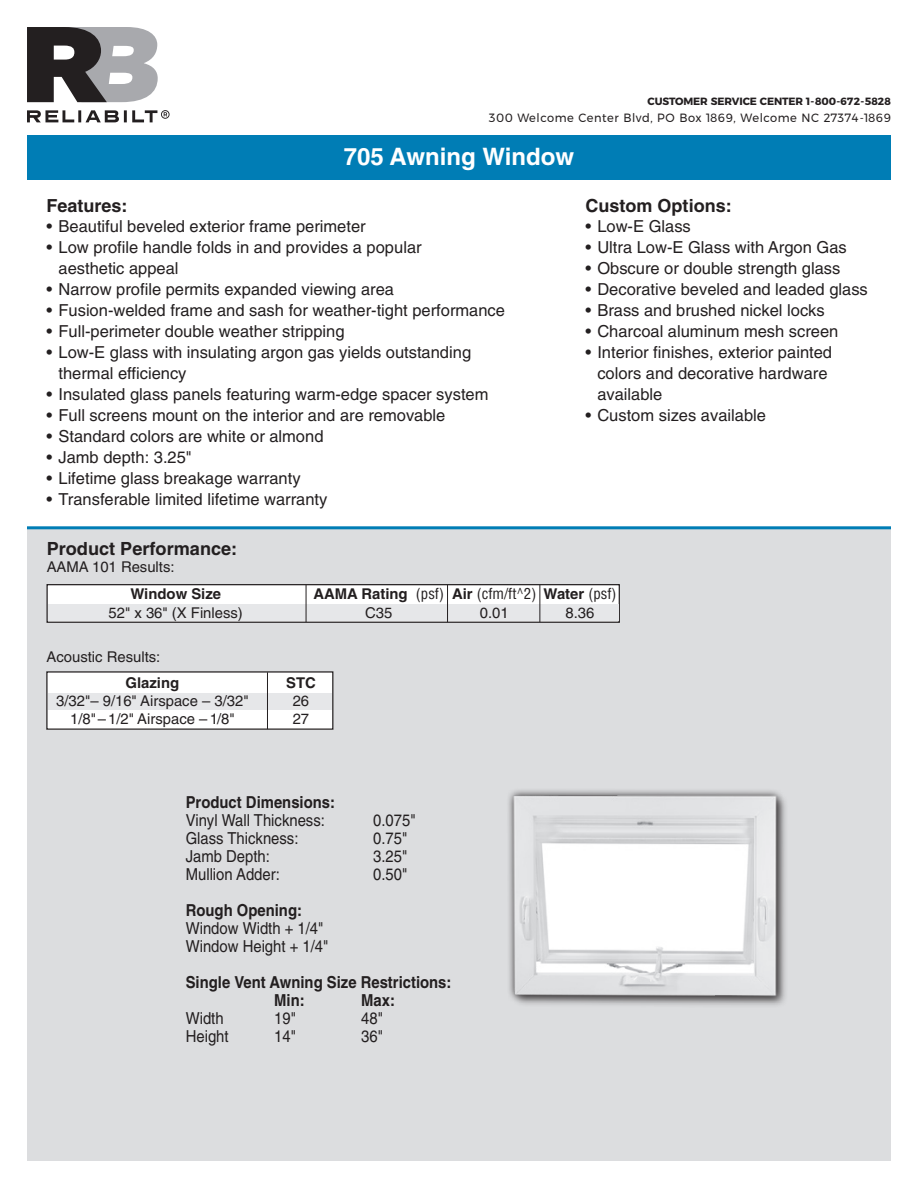
<style>
.page{position:relative;width:918px;height:1188px;background:#fff}
.page>*{position:absolute;margin:0;border:0;box-sizing:border-box;transform-origin:0 0}
.t1{font:700 24px "Helvetica";color:#fff}
.t2{font:700 18.15px "Helvetica";color:#231f20}
.t3{font:700 18px "Helvetica";color:#231f20}
.t4{font:16.5px/21px "Helvetica";color:#231f20}
.t5{font:16.5px/18px "Helvetica";color:#231f20;scale:.9 1}
.t6{font:700 16.5px/18px "Helvetica";color:#231f20;scale:.9 1}
.t7{font:14.85px "Helvetica";color:#231f20}
.t8{font:condensed 14.85px "Helvetica";color:#231f20}
.t9{font:700 14.85px "Helvetica";color:#231f20}
.t10{font:12px "Montserrat";letter-spacing:.05em;color:#231f20;scale:.95 1}
.t11{font:700 10.5px "Montserrat";letter-spacing:-.01em;color:#231f20}
.s1{font-weight:700;font-stretch:normal}
</style>
<div class="page">
<svg style="left:27px;top:135px;width:864px;height:1px"></svg>
<div style="left:27px;top:136px;width:864px;height:44px;background:#007db5"></div>
<svg style="left:27px;top:27px;width:131px;height:75px;background:#787779"></svg>
<svg style="left:27px;top:110px;width:143px;height:12px"></svg>
<div style="left:27px;top:528px;width:864px;height:633px;background:#dcdddf"></div>
<hr style="left:27px;top:526px;width:864px;height:3px;background:#007db5">
<div style="left:47px;top:585px;width:572px;height:37px;background:#fff"></div>
<div style="left:46px;top:584px;width:574px;height:39px;border:1px solid #231f20"></div>
<div style="left:48px;top:604px;width:570px;height:17px;background:#e6e7e9"></div>
<hr style="left:306px;top:585px;width:1px;height:37px;background:#231f20">
<hr style="left:447px;top:585px;width:1px;height:37px;background:#231f20">
<hr style="left:539px;top:585px;width:1px;height:37px;background:#231f20">
<div style="left:47px;top:672px;width:286px;height:57px;background:#fff"></div>
<div style="left:46px;top:671px;width:287px;height:59px;border:1px solid #231f20"></div>
<div style="left:49px;top:693px;width:283px;height:17px;background:#e6e7e9"></div>
<hr style="left:267px;top:672px;width:1px;height:57px;background:#231f20">
<img style="left:508px;top:790px;width:278px;height:215px">
<p class="t11" style="left:648px;top:93px;width:245px">CUSTOMER SERVICE CENTER 1-800-672-5828</p>
<p class="t10" style="left:489px;top:108px;width:425px">300 Welcome Center Blvd, PO Box 1869, Welcome NC 27374-1869</p>
<h1 class="t1" style="left:344px;top:142px;width:232px">705 Awning Window</h1>
<p class="t3" style="left:46px;top:195px;width:83px">Features:</p>
<p class="t4" style="left:46px;top:215px;width:321px">• Beautiful beveled exterior frame perimeter</p>
<p class="t4" style="left:58px;top:236px;width:365px;text-indent:-12px">• Low profile handle folds in and provides a popular aesthetic appeal</p>
<p class="t4" style="left:46px;top:278px;width:349px">• Narrow profile permits expanded viewing area</p>
<p class="t4" style="left:46px;top:299px;width:460px">• Fusion-welded frame and sash for weather-tight performance</p>
<p class="t4" style="left:46px;top:320px;width:300px">• Full-perimeter double weather stripping</p>
<p class="t4" style="left:58px;top:341px;width:414px;text-indent:-12px">• Low-E glass with insulating argon gas yields outstanding thermal efficiency</p>
<p class="t4" style="left:46px;top:383px;width:444px">• Insulated glass panels featuring warm-edge spacer system</p>
<p class="t4" style="left:46px;top:404px;width:400px">• Full screens mount on the interior and are removable</p>
<p class="t4" style="left:46px;top:425px;width:279px">• Standard colors are white or almond</p>
<p class="t4" style="left:46px;top:446px;width:147px">• Jamb depth: 3.25"</p>
<p class="t4" style="left:46px;top:467px;width:256px">• Lifetime glass breakage warranty</p>
<p class="t4" style="left:46px;top:488px;width:282px">• Transferable limited lifetime warranty</p>
<p class="t3" style="left:585px;top:195px;width:148px">Custom Options:</p>
<p class="t4" style="left:585px;top:215px;width:107px">• Low-E Glass</p>
<p class="t4" style="left:585px;top:236px;width:263px">• Ultra Low-E Glass with Argon Gas</p>
<p class="t4" style="left:585px;top:257px;width:257px">• Obscure or double strength glass</p>
<p class="t4" style="left:585px;top:278px;width:284px">• Decorative beveled and leaded glass</p>
<p class="t4" style="left:585px;top:299px;width:241px">• Brass and brushed nickel locks</p>
<p class="t4" style="left:585px;top:320px;width:255px">• Charcoal aluminum mesh screen</p>
<p class="t4" style="left:597px;top:341px;width:236px;text-indent:-12px">• Interior finishes, exterior painted colors and decorative hardware available</p>
<p class="t4" style="left:585px;top:404px;width:182px">• Custom sizes available</p>
<p class="t2" style="left:47px;top:538px;width:192px">Product Performance:</p>
<p class="t7" style="left:47px;top:558px;width:129px">AAMA 101 Results:</p>
<p class="t9" style="left:130px;top:585px;width:92px">Window Size</p>
<p class="t8" style="left:313px;top:585px;width:305px"><span class="s1">AAMA Rating</span> (psf) <span class="s1">Air</span> (cfm/ft^2) <span class="s1">Water</span> (psf)</p>
<p class="t7" style="left:109px;top:604px;width:136px">52" x 36" (X Finless)</p>
<p class="t7" style="left:365px;top:604px;width:29px">C35</p>
<p class="t7" style="left:480px;top:604px;width:30px">0.01</p>
<p class="t7" style="left:566px;top:604px;width:30px">8.36</p>
<p class="t7" style="left:46px;top:648px;width:115px">Acoustic Results:</p>
<p class="t9" style="left:126px;top:673px;width:55px">Glazing</p>
<p class="t9" style="left:286px;top:673px;width:31px">STC</p>
<p class="t7" style="left:56px;top:692px;width:194px">3/32"– 9/16" Airspace – 3/32"</p>
<p class="t7" style="left:293px;top:692px;width:18px">26</p>
<p class="t7" style="left:70px;top:710px;width:166px">1/8"– 1/2" Airspace – 1/8"</p>
<p class="t7" style="left:293px;top:710px;width:18px">27</p>
<p class="t6" style="left:186px;top:793px;width:167px">Product Dimensions:</p>
<p class="t5" style="left:186px;top:811px;width:156px">Vinyl Wall Thickness:</p>
<p class="t5" style="left:373px;top:811px;width:49px">0.075"</p>
<p class="t5" style="left:186px;top:829px;width:127px">Glass Thickness:</p>
<p class="t5" style="left:373px;top:829px;width:39px">0.75"</p>
<p class="t5" style="left:186px;top:847px;width:95px">Jamb Depth:</p>
<p class="t5" style="left:373px;top:847px;width:39px">3.25"</p>
<p class="t5" style="left:186px;top:865px;width:106px">Mullion Adder:</p>
<p class="t5" style="left:373px;top:865px;width:39px">0.50"</p>
<p class="t6" style="left:186px;top:901px;width:131px">Rough Opening:</p>
<p class="t5" style="left:186px;top:919px;width:160px">Window Width + 1/4"<br>Window Height + 1/4"</p>
<p class="t6" style="left:274px;top:973px;width:198px;text-indent:-89px">Single Vent Awning Size Restrictions:<br>Min:</p>
<p class="t6" style="left:361px;top:991px;width:39px">Max:</p>
<p class="t5" style="left:186px;top:1009px;width:44px">Width</p>
<p class="t5" style="left:274px;top:1009px;width:26px">19"</p>
<p class="t5" style="left:361px;top:1009px;width:26px">48"</p>
<p class="t5" style="left:186px;top:1027px;width:49px">Height</p>
<p class="t5" style="left:274px;top:1027px;width:26px">14"</p>
<p class="t5" style="left:361px;top:1027px;width:26px">36"</p>
</div>
